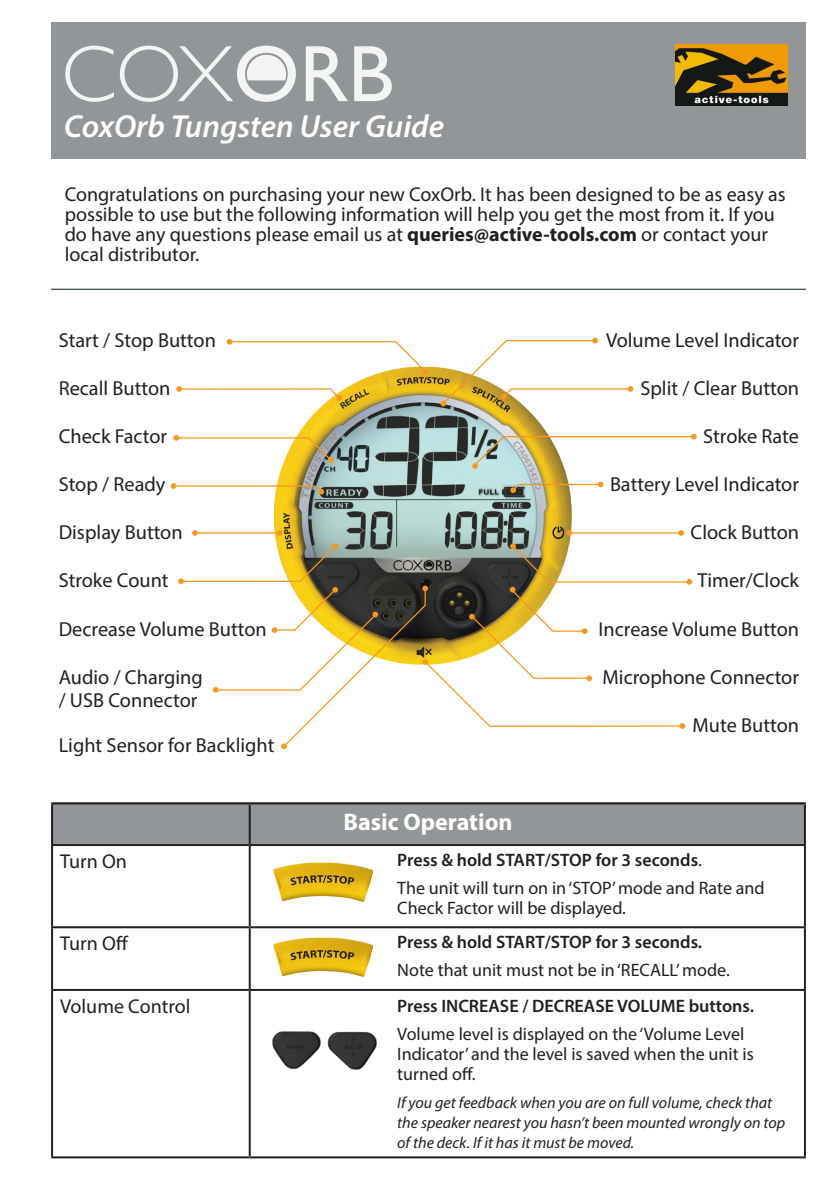
<style>
.page{position:relative;width:840px;height:1191px;background:#fff}
.page>*{position:absolute;margin:0;border:0;box-sizing:border-box;transform-origin:0 0}
.t1{font:italic 600 32px "Myriad Pro";color:#fff}
.t2{font:700 24px "Myriad Pro";color:#fff}
.t3{font:20.2px/22.8px "Myriad Pro";color:#231f20}
.t4{font:20px/20px "Myriad Pro";color:#231f20}
.t5{font:18px/20px "Myriad Pro";color:#231f20}
.t6{font:600 18px "Myriad Pro";color:#231f20}
.t7{font:italic 16px/20px "Myriad Pro";color:#231f20}
.s1{font-weight:700}
.s2{font-weight:400}
</style>
<div class="page">
<hr style="left:51px;top:289px;width:754px;height:1px;background:#051d1e">
<div style="left:51px;top:23px;width:754px;height:136px;background:#939698"></div>
<img style="left:675px;top:45px;width:111px;height:61px">
<svg style="left:65px;top:46px;width:49px;height:56px"></svg>
<svg style="left:305px;top:46px;width:43px;height:55px"></svg>
<svg style="left:354px;top:46px;width:37px;height:55px"></svg>
<svg style="left:120px;top:46px;width:176px;height:56px"></svg>
<img style="left:198px;top:337px;width:423px;height:206px">
<hr style="left:195px;top:532px;width:84px;height:1px;background:#f7971d">
<svg style="left:176px;top:386px;width:166px;height:15px"></svg>
<svg style="left:192px;top:530px;width:6px;height:6px"></svg>
<svg style="left:566px;top:530px;width:5px;height:6px"></svg>
<svg style="left:678px;top:530px;width:5px;height:6px"></svg>
<svg style="left:226px;top:339px;width:202px;height:35px"></svg>
<svg style="left:173px;top:435px;width:161px;height:28px"></svg>
<svg style="left:171px;top:483px;width:153px;height:11px"></svg>
<svg style="left:276px;top:530px;width:6px;height:6px"></svg>
<svg style="left:440px;top:338px;width:193px;height:68px"></svg>
<svg style="left:472px;top:434px;width:224px;height:35px"></svg>
<svg style="left:510px;top:481px;width:93px;height:12px"></svg>
<hr style="left:566px;top:532px;width:114px;height:1px;background:#f7971d">
<svg style="left:178px;top:543px;width:513px;height:206px"></svg>
<div style="left:53px;top:802px;width:750px;height:42px;background:#939698"></div>
<hr style="left:51px;top:802px;width:198px;height:2px;background:#231f20">
<hr style="left:51px;top:804px;width:2px;height:40px;background:#231f20">
<hr style="left:249px;top:802px;width:556px;height:2px;background:#231f20">
<hr style="left:248px;top:804px;width:2px;height:40px;background:#231f20">
<hr style="left:803px;top:804px;width:2px;height:40px;background:#231f20">
<hr style="left:51px;top:844px;width:198px;height:2px;background:#231f20">
<hr style="left:51px;top:846px;width:2px;height:80px;background:#231f20">
<hr style="left:249px;top:844px;width:556px;height:2px;background:#231f20">
<hr style="left:248px;top:846px;width:2px;height:80px;background:#231f20">
<hr style="left:803px;top:846px;width:2px;height:80px;background:#231f20">
<hr style="left:51px;top:926px;width:198px;height:2px;background:#231f20">
<hr style="left:51px;top:928px;width:2px;height:61px;background:#231f20">
<hr style="left:249px;top:926px;width:556px;height:2px;background:#231f20">
<hr style="left:248px;top:928px;width:2px;height:61px;background:#231f20">
<hr style="left:803px;top:928px;width:2px;height:61px;background:#231f20">
<hr style="left:51px;top:989px;width:198px;height:2px;background:#231f20">
<hr style="left:51px;top:991px;width:2px;height:165px;background:#231f20">
<hr style="left:249px;top:989px;width:556px;height:2px;background:#231f20">
<hr style="left:248px;top:991px;width:2px;height:165px;background:#231f20">
<hr style="left:803px;top:991px;width:2px;height:165px;background:#231f20">
<hr style="left:51px;top:1156px;width:198px;height:2px;background:#231f20">
<hr style="left:249px;top:1156px;width:556px;height:2px;background:#231f20">
<img style="left:273px;top:862px;width:101px;height:40px">
<img style="left:258px;top:926px;width:129px;height:65px">
<img style="left:272px;top:1031px;width:48px;height:38px">
<img style="left:320px;top:1031px;width:57px;height:39px">
<p class="t1" style="left:64px;top:106px;width:381px">CoxOrb Tungsten User Guide</p>
<p class="t4" style="left:65px;top:184px;width:722px">Congratulations on purchasing your new CoxOrb. It has been designed to be as easy as possible to use but the following information will help you get the most from it. If you do have any questions please email us at <span class="s1">queries@active-tools.com</span> or contact your local distributor.</p>
<p class="t3" style="left:59px;top:328px;width:159px">Start / Stop Button</p>
<p class="t3" style="left:59px;top:376px;width:113px">Recall Button</p>
<p class="t3" style="left:59px;top:424px;width:110px">Check Factor</p>
<p class="t3" style="left:59px;top:472px;width:108px">Stop / Ready</p>
<p class="t3" style="left:59px;top:521px;width:125px">Display Button</p>
<p class="t3" style="left:59px;top:569px;width:111px">Stroke Count</p>
<p class="t3" style="left:59px;top:617px;width:209px">Decrease Volume Button</p>
<p class="t3" style="left:59px;top:665px;width:145px">Audio / Charging / USB Connector</p>
<p class="t3" style="left:59px;top:733px;width:217px">Light Sensor for Backlight</p>
<p class="t4" style="left:60px;top:851px;width:68px">Turn On</p>
<p class="t4" style="left:60px;top:933px;width:70px">Turn Off</p>
<p class="t4" style="left:60px;top:996px;width:132px">Volume Control</p>
<p class="t3" style="left:605px;top:328px;width:194px">Volume Level Indicator</p>
<p class="t3" style="left:640px;top:376px;width:160px">Split / Clear Button</p>
<p class="t3" style="left:702px;top:424px;width:97px">Stroke Rate</p>
<p class="t3" style="left:609px;top:472px;width:190px">Battery Level Indicator</p>
<p class="t3" style="left:690px;top:521px;width:110px">Clock Button</p>
<p class="t3" style="left:697px;top:569px;width:103px">Timer/Clock</p>
<p class="t3" style="left:598px;top:617px;width:202px">Increase Volume Button</p>
<p class="t3" style="left:602px;top:665px;width:198px">Microphone Connector</p>
<p class="t3" style="left:692px;top:713px;width:108px">Mute Button</p>
<p class="t2" style="left:343px;top:806px;width:170px">Basic Operation</p>
<p class="t6" style="left:397px;top:848px;width:306px">Press &amp; hold START/STOP for 3 seconds<span class="s2">.</span></p>
<p class="t5" style="left:397px;top:877px;width:369px">The unit will turn on in ‘STOP’ mode and Rate and<br>Check Factor will be displayed.</p>
<p class="t6" style="left:397px;top:931px;width:306px">Press &amp; hold START/STOP for 3 seconds.</p>
<p class="t5" style="left:397px;top:960px;width:334px">Note that unit must not be in ‘RECALL’ mode.</p>
<p class="t6" style="left:397px;top:994px;width:358px">Press INCREASE / DECREASE VOLUME buttons.</p>
<p class="t5" style="left:397px;top:1024px;width:358px">Volume level is displayed on the ‘Volume Level<br>Indicator’ and the level is saved when the unit is turned off.</p>
<p class="t7" style="left:397px;top:1092px;width:389px">If you get feedback when you are on full volume, check that the speaker nearest you hasn’t been mounted wrongly on top of the deck. If it has it must be moved.</p>
</div>
